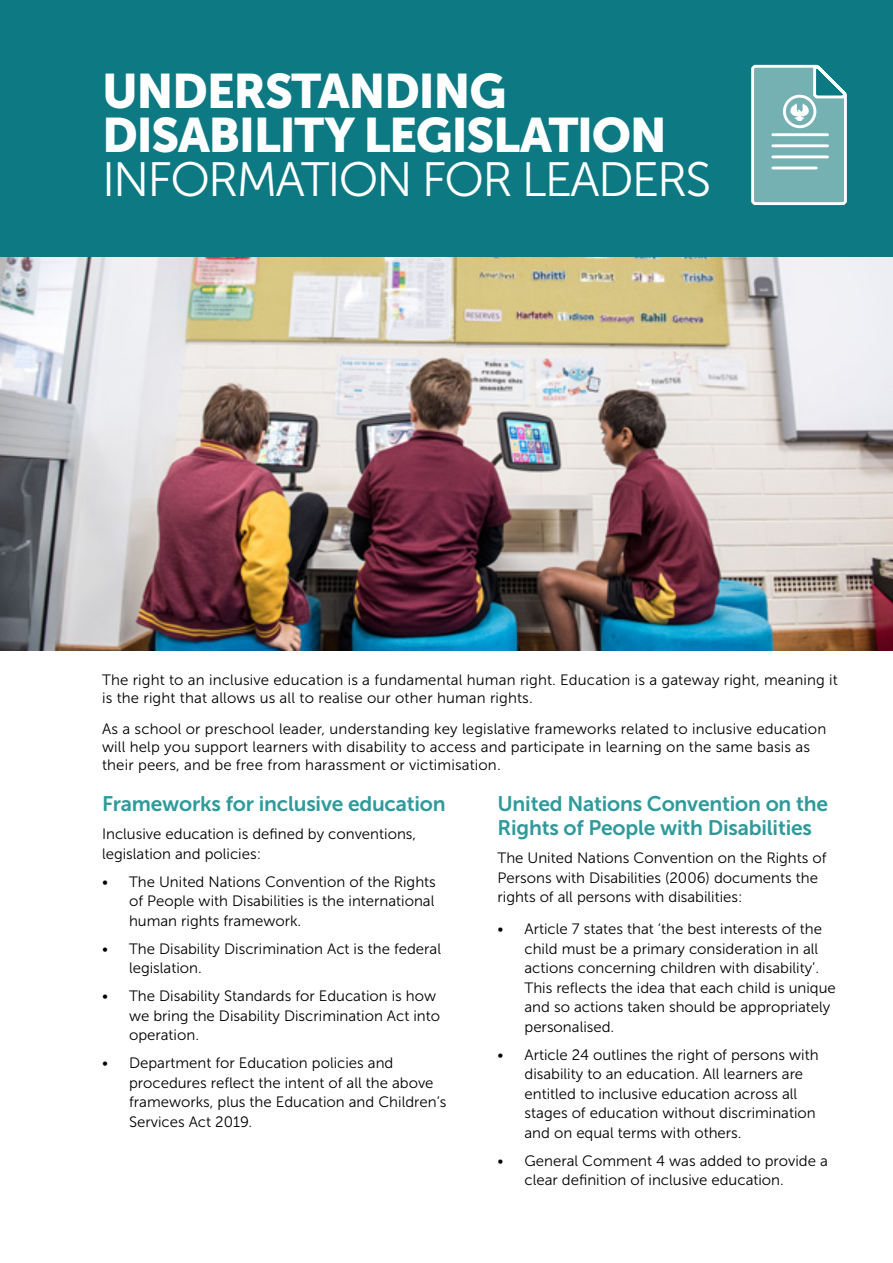
<style>
.page{position:relative;width:893px;height:1263px;background:#fff}
.page>*{position:absolute;margin:0;border:0;box-sizing:border-box;transform-origin:0 0}
.t1{font:48.15px/44.2px "Museo Sans 900";letter-spacing:-.03em;color:#fff}
.t2{font:48.15px "Museo Sans 300";letter-spacing:-.04em;color:#fff}
.t3{font:21px/24px "Museo Sans 700";letter-spacing:-.01em;color:#2f9a9a}
.t4{font:15px/19.5px "Museo Sans 300";color:#000}
</style>
<div class="page">
<div style="left:0;top:0;width:893px;height:257px;background:#0d7982"></div>
<img style="left:0;top:257px;width:893px;height:394px">
<svg style="left:751px;top:64px;width:96px;height:142px;background:#86babc"></svg>
<h1 class="t1" style="left:102px;top:68px;width:566px">UNDERSTANDING<br>DISABILITY LEGISLATION</h1>
<h1 class="t2" style="left:102px;top:154px;width:611px">INFORMATION FOR LEADERS</h1>
<p class="t4" style="left:102px;top:671px;width:737px;line-height:18px">The right to an inclusive education is a fundamental human right. Education is a gateway right, meaning it is the right that allows us all to realise our other human rights.</p>
<p class="t4" style="left:102px;top:720px;width:726px;line-height:18px">As a school or preschool leader, understanding key legislative frameworks related to inclusive education will help you support learners with disability to access and participate in learning on the same basis as their peers, and be free from harassment or victimisation.</p>
<h2 class="t3" style="left:102px;top:792px;width:345px">Frameworks for inclusive education</h2>
<p class="t4" style="left:102px;top:824px;width:316px">Inclusive education is defined by conventions, legislation and policies:</p>
<p class="t4" style="left:129px;top:872px;width:308px;text-align:justify;text-indent:-27px">• The United Nations Convention of the Rights of People with Disabilities is the international human rights framework.</p>
<p class="t4" style="left:129px;top:939px;width:313px;text-indent:-27px">• The Disability Discrimination Act is the federal legislation.</p>
<p class="t4" style="left:129px;top:986px;width:313px;text-indent:-27px">• The Disability Standards for Education is how we bring the Disability Discrimination Act into operation.</p>
<p class="t4" style="left:129px;top:1053px;width:319px;text-indent:-27px">• Department for Education policies and procedures reflect the intent of all the above frameworks, plus the Education and Children’s Services Act 2019.</p>
<h2 class="t3" style="left:497px;top:792px;width:332px">United Nations Convention on the<br>Rights of People with Disabilities</h2>
<p class="t4" style="left:497px;top:848px;width:331px">The United Nations Convention on the Rights of<br>Persons with Disabilities (2006) documents the rights of all persons with disabilities:</p>
<p class="t4" style="left:524px;top:919px;width:313px;text-indent:-27px">• Article 7 states that ‘the best interests of the child must be a primary consideration in all actions concerning children with disability’.<br>This reflects the idea that each child is unique and so actions taken should be appropriately personalised.</p>
<p class="t4" style="left:524px;top:1045px;width:296px;text-indent:-27px">• Article 24 outlines the right of persons with disability to an education. All learners are entitled to inclusive education across all stages of education without discrimination and on equal terms with others.</p>
<p class="t4" style="left:524px;top:1151px;width:305px;text-indent:-27px">• General Comment 4 was added to provide a clear definition of inclusive education.</p>
</div>
